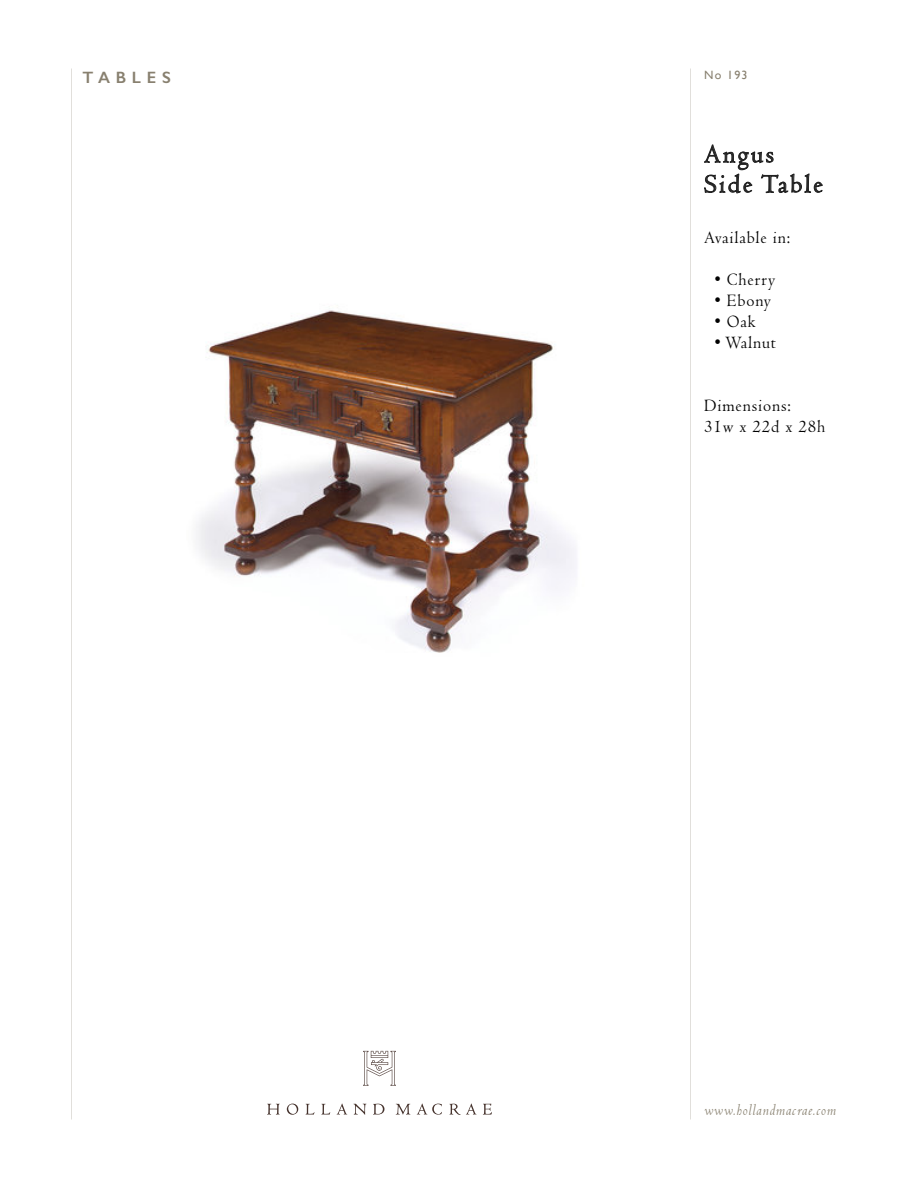
<style>
.page{position:relative;width:918px;height:1188px;background:#fff}
.page>*{position:absolute;margin:0;border:0;box-sizing:border-box;transform-origin:0 0}
.t1{font:27px/30px "Centaur";letter-spacing:.1em;color:#222;scale:.96 1}
.t2{font:18px/21px "Centaur";letter-spacing:.05em;color:#000;scale:.96 1}
.t3{font:italic 16.5px "Centaur";letter-spacing:.05em;color:#88806f;scale:.96 1}
.t4{font:600 16.5px "Gill Sans";letter-spacing:.35em;color:#88806f}
.t5{font:12px "Gill Sans";color:#88806f}
</style>
<div class="page">
<svg style="left:704px;top:145px;width:119px;height:49px"></svg>
<svg style="left:267px;top:1104px;width:13px;height:11px"></svg>
<svg style="left:287px;top:1104px;width:11px;height:11px"></svg>
<svg style="left:306px;top:1104px;width:8px;height:11px"></svg>
<svg style="left:321px;top:1104px;width:9px;height:11px"></svg>
<svg style="left:337px;top:1104px;width:10px;height:11px"></svg>
<svg style="left:354px;top:1104px;width:12px;height:11px"></svg>
<svg style="left:373px;top:1104px;width:11px;height:11px"></svg>
<svg style="left:396px;top:1104px;width:14px;height:11px"></svg>
<svg style="left:417px;top:1104px;width:25px;height:11px"></svg>
<svg style="left:449px;top:1104px;width:27px;height:11px"></svg>
<svg style="left:483px;top:1104px;width:9px;height:11px"></svg>
<svg style="left:363px;top:1051px;width:33px;height:35px"></svg>
<img style="left:196px;top:310px;width:380px;height:343px">
<p class="t4" style="left:83px;top:67px;width:90px">TABLES</p>
<p class="t5" style="left:704px;top:68px;width:45px">No 193</p>
<h1 class="t1" style="left:704px;top:140px;width:125px">Angus<br>Side Table</h1>
<p class="t2" style="left:704px;top:228px;width:91px">Available in:</p>
<p class="t2" style="left:714px;top:270px;width:65px">• Cherry</p>
<p class="t2" style="left:714px;top:291px;width:60px">• Ebony</p>
<p class="t2" style="left:714px;top:312px;width:45px">• Oak</p>
<p class="t2" style="left:714px;top:333px;width:65px">• Walnut</p>
<p class="t2" style="left:704px;top:396px;width:127px">Dimensions:<br>31w x 22d x 28h</p>
<p class="t3" style="left:704px;top:1100px;width:139px">www.hollandmacrae.com</p>
</div>
